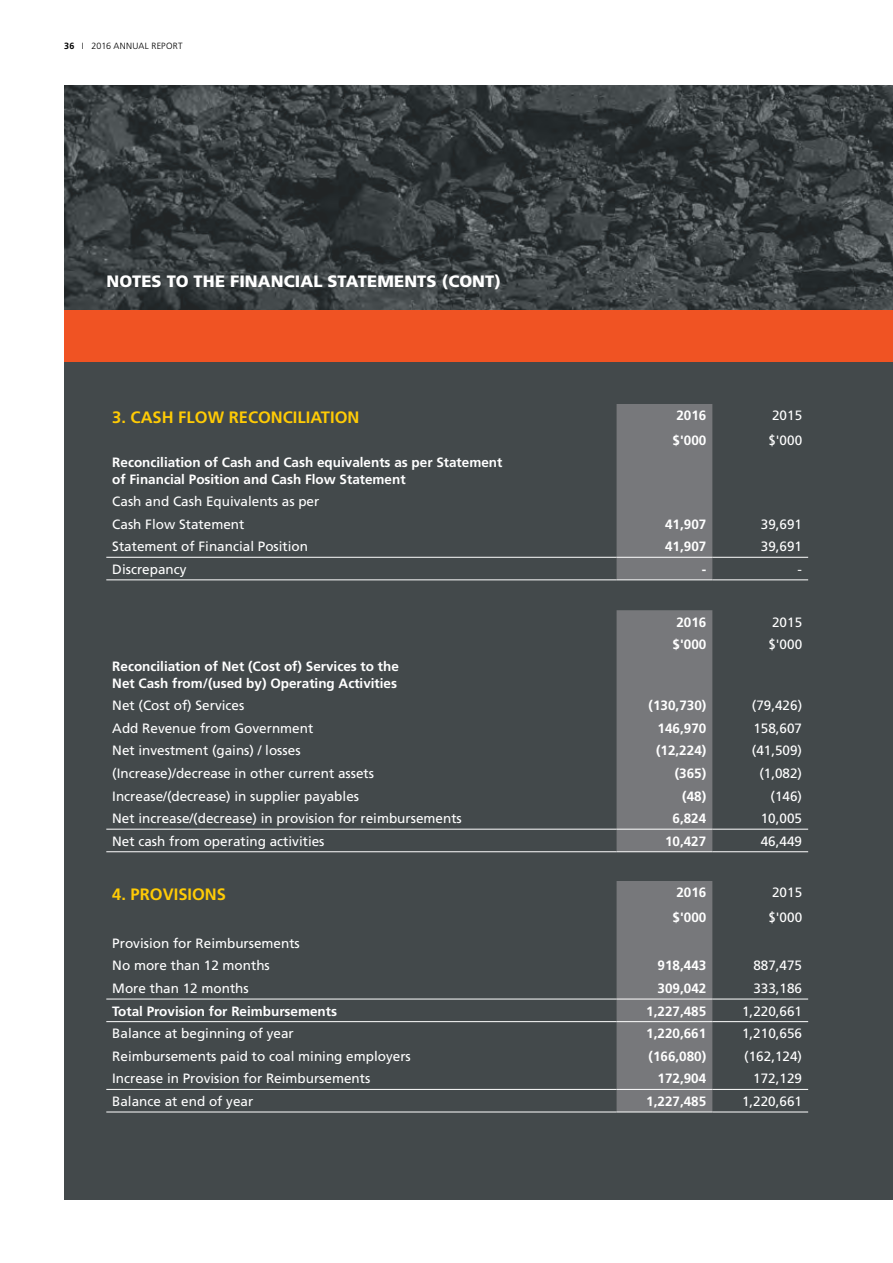
<style>
.page{position:relative;width:893px;height:1263px;background:#fff}
.page>*{position:absolute;margin:0;border:0;box-sizing:border-box;transform-origin:0 0}
.t1{font:700 16.5px "Frutiger CE";color:#ffcb05}
.t2{font:900 16.5px "Frutiger CE";letter-spacing:.005em;color:#fff}
.t3{font:13.5px/22.6px "Frutiger CE";color:#fff}
.t4{font:700 13.5px/16.2px "Frutiger CE";color:#fff}
.t5{font:300 9px "Frutiger";letter-spacing:.025em;color:#000}
.s1{font-family:"Frutiger CE";font-weight:700}
</style>
<div class="page">
<div style="left:64px;top:85px;width:829px;height:1114px;background:#43494b"></div>
<img style="left:64px;top:85px;width:829px;height:225px">
<div style="left:64px;top:310px;width:829px;height:51px;background:#f05323"></div>
<div style="left:617px;top:881px;width:95px;height:230px;background:#77787b"></div>
<hr style="left:106px;top:1111px;width:511px;height:1px;background:#fff">
<hr style="left:617px;top:1111px;width:95px;height:1px;background:#fff">
<hr style="left:712px;top:1111px;width:96px;height:1px;background:#fff">
<hr style="left:106px;top:1089px;width:511px;height:1px;background:#fff">
<hr style="left:617px;top:1089px;width:95px;height:1px;background:#fff">
<hr style="left:712px;top:1089px;width:96px;height:1px;background:#fff">
<hr style="left:106px;top:999px;width:511px;height:1px;background:#fff">
<hr style="left:617px;top:999px;width:95px;height:1px;background:#fff">
<hr style="left:712px;top:999px;width:96px;height:1px;background:#fff">
<hr style="left:106px;top:1021px;width:511px;height:1px;background:#fff">
<hr style="left:617px;top:1021px;width:95px;height:1px;background:#fff">
<hr style="left:712px;top:1021px;width:96px;height:1px;background:#fff">
<div style="left:617px;top:404px;width:95px;height:175px;background:#77787b"></div>
<hr style="left:106px;top:579px;width:511px;height:1px;background:#fff">
<hr style="left:617px;top:579px;width:95px;height:1px;background:#fff">
<hr style="left:712px;top:579px;width:96px;height:1px;background:#fff">
<hr style="left:106px;top:557px;width:511px;height:1px;background:#fff">
<hr style="left:617px;top:557px;width:95px;height:1px;background:#fff">
<hr style="left:712px;top:557px;width:96px;height:1px;background:#fff">
<div style="left:617px;top:610px;width:95px;height:241px;background:#77787b"></div>
<hr style="left:106px;top:851px;width:511px;height:1px;background:#fff">
<hr style="left:617px;top:851px;width:95px;height:1px;background:#fff">
<hr style="left:712px;top:851px;width:96px;height:1px;background:#fff">
<hr style="left:106px;top:829px;width:511px;height:1px;background:#fff">
<hr style="left:617px;top:829px;width:95px;height:1px;background:#fff">
<hr style="left:712px;top:829px;width:96px;height:1px;background:#fff">
<p class="t5" style="left:64px;top:41px;width:120px"><span class="s1">36</span> I 2016 ANNUAL REPORT</p>
<p class="t2" style="left:106px;top:271px;width:396px">NOTES TO THE FINANCIAL STATEMENTS (CONT)</p>
<p class="t1" style="left:112px;top:407px;width:249px">3. CASH FLOW RECONCILIATION</p>
<p class="t4" style="left:676px;top:407px;width:32px">2016</p>
<p class="t3" style="left:772px;top:404px;width:32px">2015</p>
<p class="t4" style="left:673px;top:432px;width:35px">$'000</p>
<p class="t3" style="left:768px;top:429px;width:35px">$'000</p>
<p class="t4" style="left:112px;top:454px;width:392px">Reconciliation of Cash and Cash equivalents as per Statement of Financial Position and Cash Flow Statement</p>
<p class="t3" style="left:112px;top:490px;width:209px">Cash and Cash Equivalents as per<br>Cash Flow Statement</p>
<p class="t4" style="left:665px;top:516px;width:43px">41,907</p>
<p class="t3" style="left:761px;top:513px;width:43px">39,691</p>
<p class="t3" style="left:112px;top:535px;width:197px">Statement of Financial Position</p>
<p class="t4" style="left:665px;top:538px;width:43px">41,907</p>
<p class="t3" style="left:761px;top:535px;width:43px">39,691</p>
<p class="t3" style="left:112px;top:558px;width:76px">Discrepancy</p>
<p class="t4" style="left:702px;top:561px;width:6px">-</p>
<p class="t3" style="left:798px;top:558px;width:6px">-</p>
<p class="t4" style="left:676px;top:614px;width:32px">2016</p>
<p class="t3" style="left:772px;top:611px;width:32px">2015</p>
<p class="t4" style="left:673px;top:636px;width:35px">$'000</p>
<p class="t3" style="left:768px;top:633px;width:35px">$'000</p>
<p class="t4" style="left:112px;top:658px;width:288px">Reconciliation of Net (Cost of) Services to the<br>Net Cash from/(used by) Operating Activities</p>
<p class="t3" style="left:112px;top:694px;width:134px">Net (Cost of) Services</p>
<p class="t4" style="left:649px;top:697px;width:59px">(130,730)</p>
<p class="t3" style="left:752px;top:694px;width:52px">(79,426)</p>
<p class="t3" style="left:112px;top:717px;width:203px">Add Revenue from Government</p>
<p class="t4" style="left:658px;top:720px;width:50px">146,970</p>
<p class="t3" style="left:753px;top:717px;width:50px">158,607</p>
<p class="t3" style="left:112px;top:739px;width:190px">Net investment (gains) / losses</p>
<p class="t4" style="left:656px;top:742px;width:52px">(12,224)</p>
<p class="t3" style="left:752px;top:739px;width:52px">(41,509)</p>
<p class="t3" style="left:112px;top:762px;width:263px">(Increase)/decrease in other current assets</p>
<p class="t4" style="left:675px;top:765px;width:33px">(365)</p>
<p class="t3" style="left:759px;top:762px;width:44px">(1,082)</p>
<p class="t3" style="left:112px;top:784px;width:248px">Increase/(decrease) in supplier payables</p>
<p class="t4" style="left:682px;top:788px;width:26px">(48)</p>
<p class="t3" style="left:771px;top:784px;width:33px">(146)</p>
<p class="t3" style="left:112px;top:807px;width:351px">Net increase/(decrease) in provision for reimbursements</p>
<p class="t4" style="left:672px;top:810px;width:35px">6,824</p>
<p class="t3" style="left:761px;top:807px;width:43px">10,005</p>
<p class="t3" style="left:112px;top:830px;width:214px">Net cash from operating activities</p>
<p class="t4" style="left:665px;top:833px;width:43px">10,427</p>
<p class="t3" style="left:761px;top:830px;width:43px">46,449</p>
<p class="t1" style="left:112px;top:884px;width:115px">4. PROVISIONS</p>
<p class="t4" style="left:676px;top:884px;width:32px">2016</p>
<p class="t3" style="left:772px;top:881px;width:32px">2015</p>
<p class="t4" style="left:673px;top:909px;width:35px">$'000</p>
<p class="t3" style="left:768px;top:906px;width:35px">$'000</p>
<p class="t3" style="left:112px;top:932px;width:189px">Provision for Reimbursements<br>No more than 12 months</p>
<p class="t4" style="left:658px;top:957px;width:50px">918,443</p>
<p class="t3" style="left:753px;top:954px;width:50px">887,475</p>
<p class="t3" style="left:112px;top:977px;width:138px">More than 12 months</p>
<p class="t4" style="left:658px;top:980px;width:50px">309,042</p>
<p class="t3" style="left:753px;top:977px;width:50px">333,186</p>
<p class="t4" style="left:112px;top:1003px;width:226px">Total Provision for Reimbursements</p>
<p class="t4" style="left:646px;top:1003px;width:62px">1,227,485</p>
<p class="t3" style="left:742px;top:999px;width:62px">1,220,661</p>
<p class="t3" style="left:112px;top:1022px;width:183px">Balance at beginning of year</p>
<p class="t4" style="left:646px;top:1025px;width:62px">1,220,661</p>
<p class="t3" style="left:742px;top:1022px;width:62px">1,210,656</p>
<p class="t3" style="left:112px;top:1045px;width:300px">Reimbursements paid to coal mining employers</p>
<p class="t4" style="left:648px;top:1048px;width:59px">(166,080)</p>
<p class="t3" style="left:744px;top:1045px;width:59px">(162,124)</p>
<p class="t3" style="left:112px;top:1067px;width:260px">Increase in Provision for Reimbursements</p>
<p class="t4" style="left:657px;top:1070px;width:50px">172,904</p>
<p class="t3" style="left:753px;top:1067px;width:50px">172,129</p>
<p class="t3" style="left:112px;top:1090px;width:143px">Balance at end of year</p>
<p class="t4" style="left:646px;top:1093px;width:62px">1,227,485</p>
<p class="t3" style="left:742px;top:1090px;width:62px">1,220,661</p>
</div>
